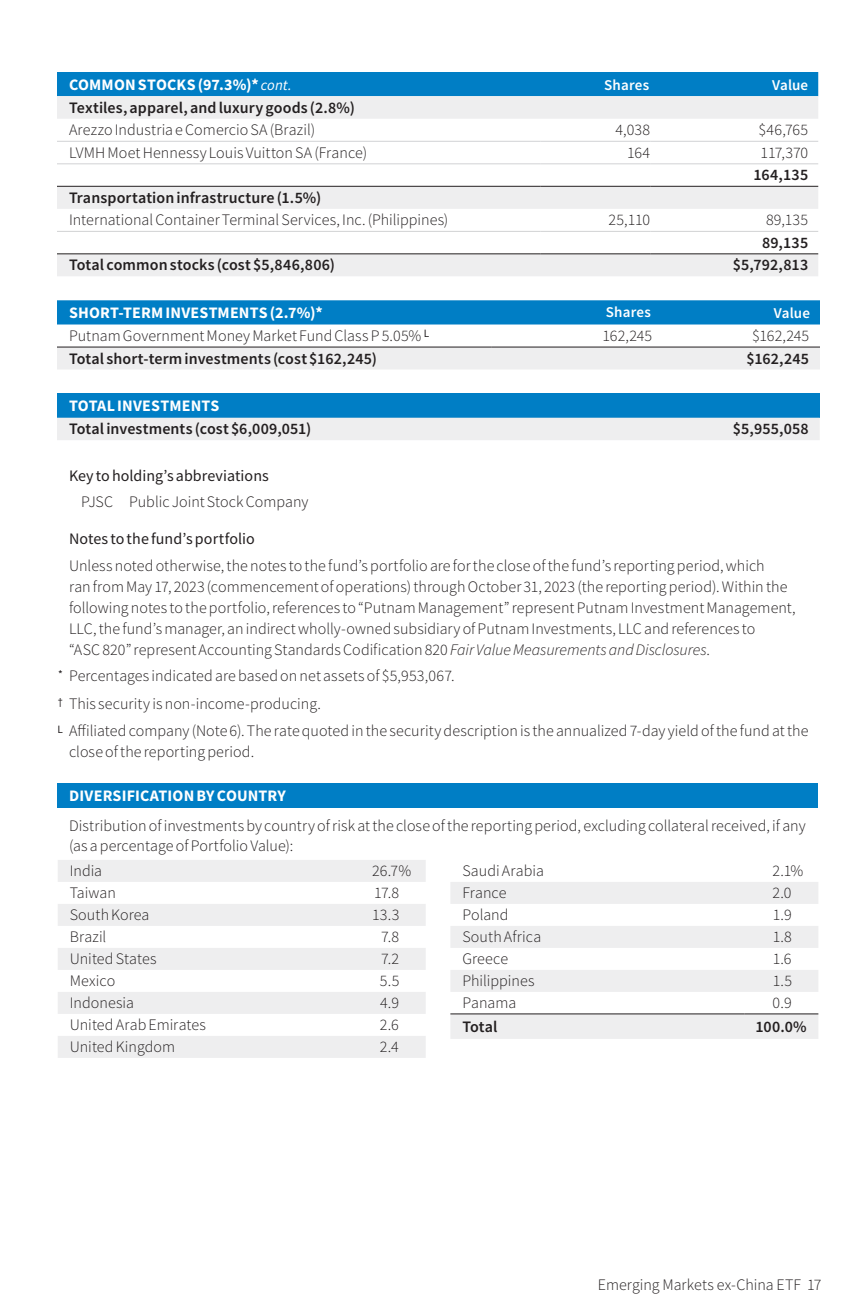
<style>
.page{position:relative;width:864px;height:1314px;background:#fff}
.page>*{position:absolute;margin:0;border:0;box-sizing:border-box;transform-origin:0 0}
.Footnote_Description{font:300 16px/21px "Source Sans Pro";letter-spacing:.005em;color:#231f20}
.Table_Stub{font:300 16px/20px "Source Sans Pro";letter-spacing:.005em;color:#231f20}
.Portfolio_H2{font:600 16px "Source Sans Pro";letter-spacing:.005em;color:#231f20}
.Port_H1{font:700 16px "Source Sans Pro";letter-spacing:.01em;color:#fff}
.Portfolio_L0_Column_FL{font:300 16px "Source Sans Pro";letter-spacing:.01em;color:#231f20}
.Portfolio_T0_Column_3{font:600 16px "Source Sans Pro";letter-spacing:.01em;color:#231f20}
.PORT_FootKeyHd{font:16px "Source Sans Pro";letter-spacing:.005em;color:#231f20}
.Portfolio_L0_Column_3{font:300 16px "Source Sans Pro";letter-spacing:.005em;color:#231f20}
.Key_Value{font:300 16px "Source Sans Pro";color:#231f20}
.Key_Description{font:300 16px "Source Sans Pro";color:#231f20}
.Port_H1_Value_FR{font:600 15px "Source Sans Pro";letter-spacing:.015em;color:#fff}
.Port_H1_Value_decimal{font:600 15px "Source Sans Pro";letter-spacing:.005em;color:#fff}
.Port_Footnote_Reference_130206{font:11.2px "Source Sans Pro";color:#231f20}
.s1{font-weight:400;font-style:italic;font-size:15px}
.s2{font-style:italic}
</style>
<div class="page">
<div style="left:57px;top:72px;width:761px;height:24px;background:#007ec5"></div>
<svg style="left:57px;top:96px;width:761px;height:180px"></svg>
<hr style="left:57px;top:141px;width:483px;height:1px;background:#d1d2d4">
<hr style="left:540px;top:141px;width:110px;height:1px;background:#d1d2d4">
<hr style="left:650px;top:141px;width:168px;height:1px;background:#d1d2d4">
<hr style="left:57px;top:163px;width:483px;height:1px;background:#d1d2d4">
<hr style="left:540px;top:163px;width:110px;height:1px;background:#d1d2d4">
<hr style="left:650px;top:163px;width:168px;height:1px;background:#d1d2d4">
<hr style="left:57px;top:231px;width:483px;height:1px;background:#d1d2d4">
<hr style="left:540px;top:231px;width:110px;height:1px;background:#d1d2d4">
<hr style="left:650px;top:231px;width:168px;height:1px;background:#d1d2d4">
<hr style="left:650px;top:186px;width:168px;height:1px;background:#231f20">
<hr style="left:650px;top:254px;width:168px;height:1px;background:#231f20">
<hr style="left:57px;top:186px;width:483px;height:1px;background:#231f20">
<hr style="left:540px;top:186px;width:110px;height:1px;background:#231f20">
<hr style="left:57px;top:254px;width:483px;height:1px;background:#231f20">
<hr style="left:540px;top:254px;width:110px;height:1px;background:#231f20">
<svg style="left:57px;top:300px;width:763px;height:25px;background:#0882c6"></svg>
<div style="left:57px;top:348px;width:763px;height:21px;background:#eeeeef"></div>
<hr style="left:652px;top:347px;width:168px;height:1px;background:#231f20">
<hr style="left:57px;top:347px;width:435px;height:1px;background:#231f20">
<hr style="left:492px;top:347px;width:160px;height:1px;background:#231f20">
<div style="left:57px;top:394px;width:763px;height:24px;background:#007ec5"></div>
<div style="left:57px;top:418px;width:763px;height:22px;background:#eeeeef"></div>
<div style="left:57px;top:783px;width:761px;height:24px;background:#007ec5"></div>
<svg style="left:58px;top:860px;width:368px;height:198px;fill:#eeeeef"></svg>
<svg style="left:450px;top:882px;width:368px;height:157px;fill:#eeeeef"></svg>
<hr style="left:450px;top:1014px;width:294px;height:1px;background:#231f20">
<hr style="left:744px;top:1014px;width:74px;height:1px;background:#231f20">
<p class="Port_H1" style="left:69px;top:74px;width:224px">COMMON STOCKS (97.3%)* <span class="s1">cont.</span></p>
<p class="Port_H1_Value_FR" style="left:604px;top:75px;width:47px">Shares</p>
<p class="Port_H1_Value_decimal" style="left:772px;top:75px;width:38px">Value</p>
<p class="Portfolio_H2" style="left:69px;top:97px;width:287px">Textiles, apparel, and luxury goods (2.8%)</p>
<p class="Table_Stub" style="left:69px;top:120px;width:248px">Arezzo Industria e Comercio SA (Brazil)</p>
<p class="Portfolio_L0_Column_FL" style="left:616px;top:120px;width:36px">4,038</p>
<p class="Portfolio_L0_Column_3" style="left:758px;top:120px;width:51px">$46,765</p>
<p class="Table_Stub" style="left:69px;top:143px;width:300px">LVMH Moet Hennessy Louis Vuitton SA (France)</p>
<p class="Portfolio_L0_Column_FL" style="left:627px;top:143px;width:25px">164</p>
<p class="Portfolio_L0_Column_3" style="left:760px;top:143px;width:49px">117,370</p>
<p class="Portfolio_T0_Column_3" style="left:753px;top:164px;width:56px">164,135</p>
<p class="Portfolio_H2" style="left:69px;top:187px;width:254px">Transportation infrastructure (1.5%)</p>
<p class="Table_Stub" style="left:69px;top:210px;width:381px">International Container Terminal Services, Inc. (Philippines)</p>
<p class="Portfolio_L0_Column_FL" style="left:608px;top:210px;width:43px">25,110</p>
<p class="Portfolio_L0_Column_3" style="left:766px;top:210px;width:44px">89,135</p>
<p class="Portfolio_T0_Column_3" style="left:762px;top:232px;width:48px">89,135</p>
<p class="Portfolio_H2" style="left:69px;top:254px;width:268px">Total common stocks (cost $5,846,806)</p>
<p class="Portfolio_T0_Column_3" style="left:733px;top:254px;width:77px">$5,792,813</p>
<p class="Port_H1" style="left:69px;top:302px;width:255px">SHORT-TERM INVESTMENTS (2.7%)*</p>
<p class="Port_H1_Value_FR" style="left:606px;top:302px;width:47px">Shares</p>
<p class="Port_H1_Value_decimal" style="left:774px;top:303px;width:38px">Value</p>
<p class="Table_Stub" style="left:69px;top:326px;width:362px">Putnam Government Money Market Fund Class P 5.05% <sup>L</sup></p>
<p class="Portfolio_L0_Column_FL" style="left:603px;top:326px;width:51px">162,245</p>
<p class="Portfolio_L0_Column_3" style="left:752px;top:326px;width:58px">$162,245</p>
<p class="Portfolio_H2" style="left:69px;top:348px;width:309px">Total short-term investments (cost $162,245)</p>
<p class="Portfolio_T0_Column_3" style="left:746px;top:348px;width:64px">$162,245</p>
<p class="Port_H1" style="left:69px;top:395px;width:152px">TOTAL INVESTMENTS</p>
<p class="Portfolio_H2" style="left:69px;top:418px;width:244px">Total investments (cost $6,009,051)</p>
<p class="Portfolio_T0_Column_3" style="left:733px;top:418px;width:77px">$5,955,058</p>
<p class="PORT_FootKeyHd" style="left:69px;top:465px;width:201px">Key to holding’s abbreviations</p>
<p class="Key_Description" style="left:81px;top:492px;width:34px">PJSC</p>
<p class="Key_Value" style="left:129px;top:492px;width:181px">Public Joint Stock Company</p>
<p class="PORT_FootKeyHd" style="left:69px;top:529px;width:187px">Notes to the fund’s portfolio</p>
<p class="Footnote_Description" style="left:69px;top:555px;width:728px">Unless noted otherwise, the notes to the fund’s portfolio are for the close of the fund’s reporting period, which<br>ran from May 17, 2023 (commencement of operations) through October 31, 2023 (the reporting period). Within the following notes to the portfolio, references to “Putnam Management” represent Putnam Investment Management, LLC, the fund’s manager, an indirect wholly-owned subsidiary of Putnam Investments, LLC and references to<br>“ASC 820” represent Accounting Standards Codification 820 <span class="s2">Fair Value Measurements and Disclosures</span>.</p>
<p class="Port_Footnote_Reference_130206" style="left:58px;top:668px;width:6px">*</p>
<p class="Footnote_Description" style="left:69px;top:665px;width:387px">Percentages indicated are based on net assets of $5,953,067.</p>
<p class="Port_Footnote_Reference_130206" style="left:58px;top:695px;width:7px">†</p>
<p class="Footnote_Description" style="left:69px;top:693px;width:253px">This security is non-income-producing.</p>
<p class="Port_Footnote_Reference_130206" style="left:58px;top:723px;width:7px">L</p>
<p class="Footnote_Description" style="left:69px;top:720px;width:741px">Affiliated company (Note 6). The rate quoted in the security description is the annualized 7-day yield of the fund at the close of the reporting period.</p>
<p class="Port_H1" style="left:69px;top:785px;width:218px">DIVERSIFICATION BY COUNTRY</p>
<p class="Table_Stub" style="left:69px;top:816px;width:738px">Distribution of investments by country of risk at the close of the reporting period, excluding collateral received, if any (as a percentage of Portfolio Value):</p>
<p class="Table_Stub" style="left:70px;top:861px;width:34px">India</p>
<p class="Portfolio_L0_Column_FL" style="left:372px;top:861px;width:41px">26.7%</p>
<p class="Table_Stub" style="left:70px;top:883px;width:48px">Taiwan</p>
<p class="Portfolio_L0_Column_FL" style="left:374px;top:883px;width:27px">17.8</p>
<p class="Table_Stub" style="left:70px;top:905px;width:81px">South Korea</p>
<p class="Portfolio_L0_Column_FL" style="left:372px;top:905px;width:29px">13.3</p>
<p class="Table_Stub" style="left:70px;top:927px;width:38px">Brazil</p>
<p class="Portfolio_L0_Column_FL" style="left:381px;top:927px;width:20px">7.8</p>
<p class="Table_Stub" style="left:70px;top:949px;width:88px">United States</p>
<p class="Portfolio_L0_Column_FL" style="left:381px;top:949px;width:20px">7.2</p>
<p class="Table_Stub" style="left:70px;top:971px;width:47px">Mexico</p>
<p class="Portfolio_L0_Column_FL" style="left:380px;top:971px;width:21px">5.5</p>
<p class="Table_Stub" style="left:70px;top:993px;width:66px">Indonesia</p>
<p class="Portfolio_L0_Column_FL" style="left:380px;top:993px;width:20px">4.9</p>
<p class="Table_Stub" style="left:70px;top:1015px;width:138px">United Arab Emirates</p>
<p class="Portfolio_L0_Column_FL" style="left:380px;top:1015px;width:21px">2.6</p>
<p class="Table_Stub" style="left:70px;top:1037px;width:107px">United Kingdom</p>
<p class="Portfolio_L0_Column_FL" style="left:380px;top:1037px;width:20px">2.4</p>
<p class="Table_Stub" style="left:462px;top:861px;width:83px">Saudi Arabia</p>
<p class="Portfolio_L0_Column_FL" style="left:773px;top:861px;width:32px">2.1%</p>
<p class="Table_Stub" style="left:462px;top:883px;width:46px">France</p>
<p class="Portfolio_L0_Column_FL" style="left:773px;top:883px;width:21px">2.0</p>
<p class="Table_Stub" style="left:462px;top:905px;width:48px">Poland</p>
<p class="Portfolio_L0_Column_FL" style="left:773px;top:905px;width:20px">1.9</p>
<p class="Table_Stub" style="left:462px;top:927px;width:80px">South Africa</p>
<p class="Portfolio_L0_Column_FL" style="left:773px;top:927px;width:21px">1.8</p>
<p class="Table_Stub" style="left:462px;top:949px;width:47px">Greece</p>
<p class="Portfolio_L0_Column_FL" style="left:773px;top:949px;width:20px">1.6</p>
<p class="Table_Stub" style="left:462px;top:971px;width:74px">Philippines</p>
<p class="Portfolio_L0_Column_FL" style="left:773px;top:971px;width:21px">1.5</p>
<p class="Table_Stub" style="left:462px;top:993px;width:55px">Panama</p>
<p class="Portfolio_L0_Column_FL" style="left:773px;top:993px;width:21px">0.9</p>
<p class="Portfolio_T0_Column_3" style="left:462px;top:1016px;width:37px">Total</p>
<p class="Portfolio_T0_Column_3" style="left:755px;top:1016px;width:53px">100.0%</p>
<p class="Footnote_Description" style="left:598px;top:1274px;width:225px">Emerging Markets ex-China ETF 17</p>
</div>
